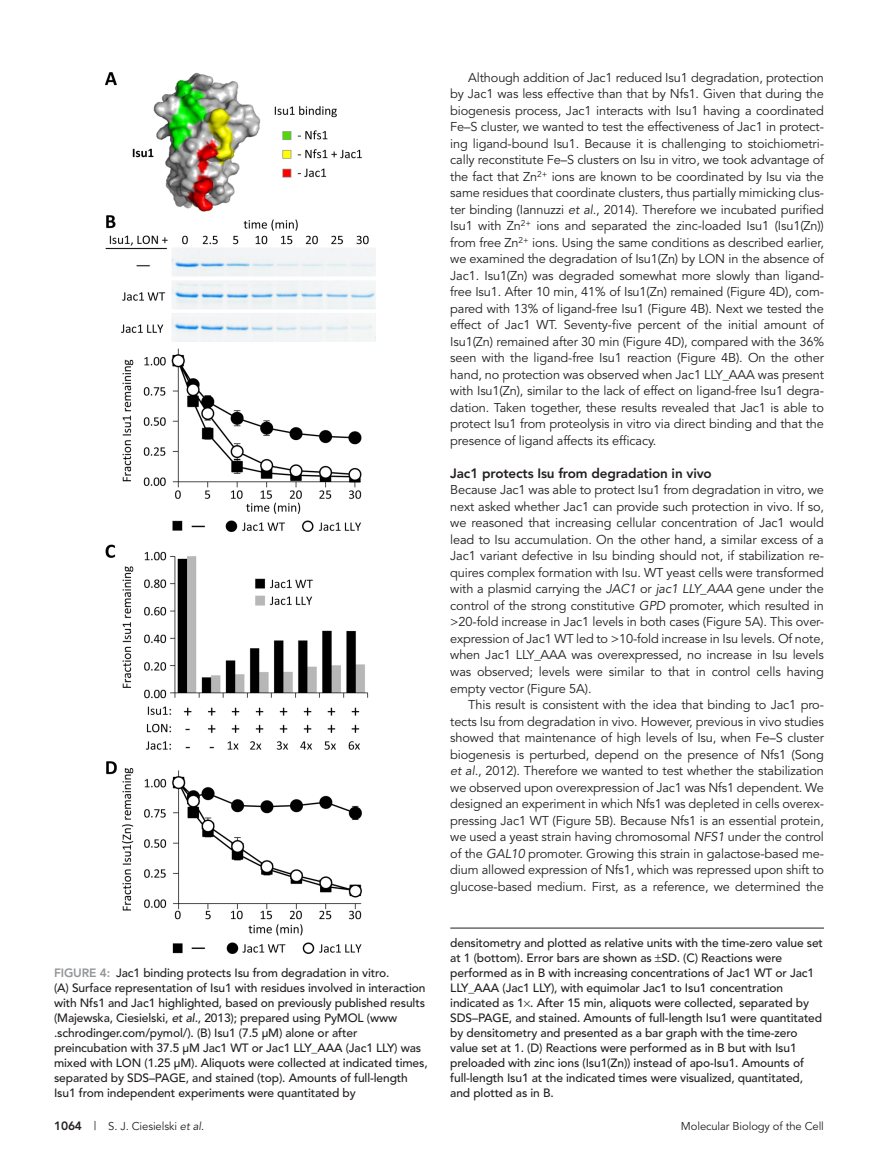
<style>
.page{position:relative;width:878px;height:1175px;background:#fff}
.page>*{position:absolute;margin:0;border:0;box-sizing:border-box;transform-origin:0 0}
.t1{font:800 13.5px "Avenir";letter-spacing:-.01em;color:#231f20}
.Para{font:12.75px/16.5px "Avenir";letter-spacing:-.01em;color:#231f20;text-align:justify}
.ParaFL{font:12.75px/16.5px "Avenir";letter-spacing:-.01em;color:#231f20;text-align:justify}
.FigCaption{font:500 12px/15px "Avenir";letter-spacing:-.01em;color:#231f20}
.t2{font:11.25px "Avenir";letter-spacing:-.01em;color:#231f20}
.s1{font-weight:800;color:#939598}
.s2{font-style:italic}
.s3{font-weight:800;font-size:12px}
.s4{font-size:12px}
</style>
<div class="page">
<img style="left:106px;top:72px;width:270px;height:881px">
<hr style="left:450px;top:927px;width:374px;height:1px;background:#231f20">
<p class="FigCaption" style="left:54px;top:965px;width:375px"><span class="s1">FIGURE 4:</span> Jac1 binding protects Isu from degradation in vitro.<br>(A) Surface representation of Isu1 with residues involved in interaction with Nfs1 and Jac1 highlighted, based on previously published results (Majewska, Ciesielski, <span class="s2">et al.</span>, 2013); prepared using PyMOL (www .schrodinger.com/pymol/). (B) Isu1 (7.5 μM) alone or after preincubation with 37.5 μM Jac1 WT or Jac1 LLY_AAA (Jac1 LLY) was mixed with LON (1.25 μM). Aliquots were collected at indicated times, separated by SDS–PAGE, and stained (top). Amounts of full-length Isu1 from independent experiments were quantitated by</p>
<p class="Para" style="left:450px;top:69px;width:375px;text-indent:18px">Although addition of Jac1 reduced Isu1 degradation, protection by Jac1 was less effective than that by Nfs1. Given that during the biogenesis process, Jac1 interacts with Isu1 having a coordinated Fe–S cluster, we wanted to test the effectiveness of Jac1 in protect&shy;ing ligand-bound Isu1. Because it is challenging to stoichiometri&shy;cally reconstitute Fe–S clusters on Isu in vitro, we took advantage of the fact that Zn<sup>2+</sup> ions are known to be coordinated by Isu via the same residues that coordinate clusters, thus partially mimicking clus&shy;ter binding (Iannuzzi <span class="s2">et al.</span>, 2014). Therefore we incubated purified Isu1 with Zn<sup>2+</sup> ions and separated the zinc-loaded Isu1 (Isu1(Zn)) from free Zn<sup>2+</sup> ions. Using the same conditions as described earlier, we examined the degradation of Isu1(Zn) by LON in the absence of Jac1. Isu1(Zn) was degraded somewhat more slowly than ligand&shy;free Isu1. After 10 min, 41% of Isu1(Zn) remained (Figure 4D), com&shy;pared with 13% of ligand-free Isu1 (Figure 4B). Next we tested the effect of Jac1 WT. Seventy-five percent of the initial amount of Isu1(Zn) remained after 30 min (Figure 4D), compared with the 36% seen with the ligand-free Isu1 reaction (Figure 4B). On the other hand, no protection was observed when Jac1 LLY_AAA was present with Isu1(Zn), similar to the lack of effect on ligand-free Isu1 degra&shy;dation. Taken together, these results revealed that Jac1 is able to protect Isu1 from proteolysis in vitro via direct binding and that the presence of ligand affects its efficacy.</p>
<h2 class="t1" style="left:450px;top:465px;width:263px">Jac1 protects Isu from degradation in vivo</h2>
<p class="ParaFL" style="left:450px;top:482px;width:375px">Because Jac1 was able to protect Isu1 from degradation in vitro, we next asked whether Jac1 can provide such protection in vivo. If so, we reasoned that increasing cellular concentration of Jac1 would lead to Isu accumulation. On the other hand, a similar excess of a Jac1 variant defective in Isu binding should not, if stabilization re&shy;quires complex formation with Isu. WT yeast cells were transformed with a plasmid carrying the <span class="s2">JAC1</span> or <span class="s2">jac1 LLY_AAA</span> gene under the control of the strong constitutive <span class="s2">GPD</span> promoter, which resulted in &gt;20-fold increase in Jac1 levels in both cases (Figure 5A). This over&shy;expression of Jac1 WT led to &gt;10-fold increase in Isu levels. Of note, when Jac1 LLY_AAA was overexpressed, no increase in Isu levels was observed; levels were similar to that in control cells having empty vector (Figure 5A).</p>
<p class="Para" style="left:450px;top:696px;width:375px;text-indent:18px">This result is consistent with the idea that binding to Jac1 pro&shy;tects Isu from degradation in vivo. However, previous in vivo studies showed that maintenance of high levels of Isu, when Fe–S cluster biogenesis is perturbed, depend on the presence of Nfs1 (Song <span class="s2">et al.</span>, 2012). Therefore we wanted to test whether the stabilization we observed upon overexpression of Jac1 was Nfs1 dependent. We designed an experiment in which Nfs1 was depleted in cells overex&shy;pressing Jac1 WT (Figure 5B). Because Nfs1 is an essential protein, we used a yeast strain having chromosomal <span class="s2">NFS1</span> under the control of the <span class="s2">GAL10</span> promoter. Growing this strain in galactose-based me&shy;dium allowed expression of Nfs1, which was repressed upon shift to glucose-based medium. First, as a reference, we determined the</p>
<p class="FigCaption" style="left:450px;top:935px;width:374px">densitometry and plotted as relative units with the time-zero value set at 1 (bottom). Error bars are shown as SD. (C) Reactions were performed as in B with increasing concentrations of Jac1 WT or Jac1<br>LLY_AAA (Jac1 LLY), with equimolar Jac1 to Isu1 concentration indicated as 1 . After 15 min, aliquots were collected, separated by SDS–PAGE, and stained. Amounts of full-length Isu1 were quantitated by densitometry and presented as a bar graph with the time-zero value set at 1. (D) Reactions were performed as in B but with Isu1 preloaded with zinc ions (Isu1(Zn)) instead of apo-Isu1. Amounts of full-length Isu1 at the indicated times were visualized, quantitated, and plotted as in B.</p>
<p class="t2" style="left:54px;top:1119px;width:152px"><span class="s3">1064</span> <span class="s4">|</span> S. J. Ciesielski <span class="s2">et al</span>.</p>
<p class="t2" style="left:681px;top:1119px;width:144px">Molecular Biology of the Cell</p>
</div>
